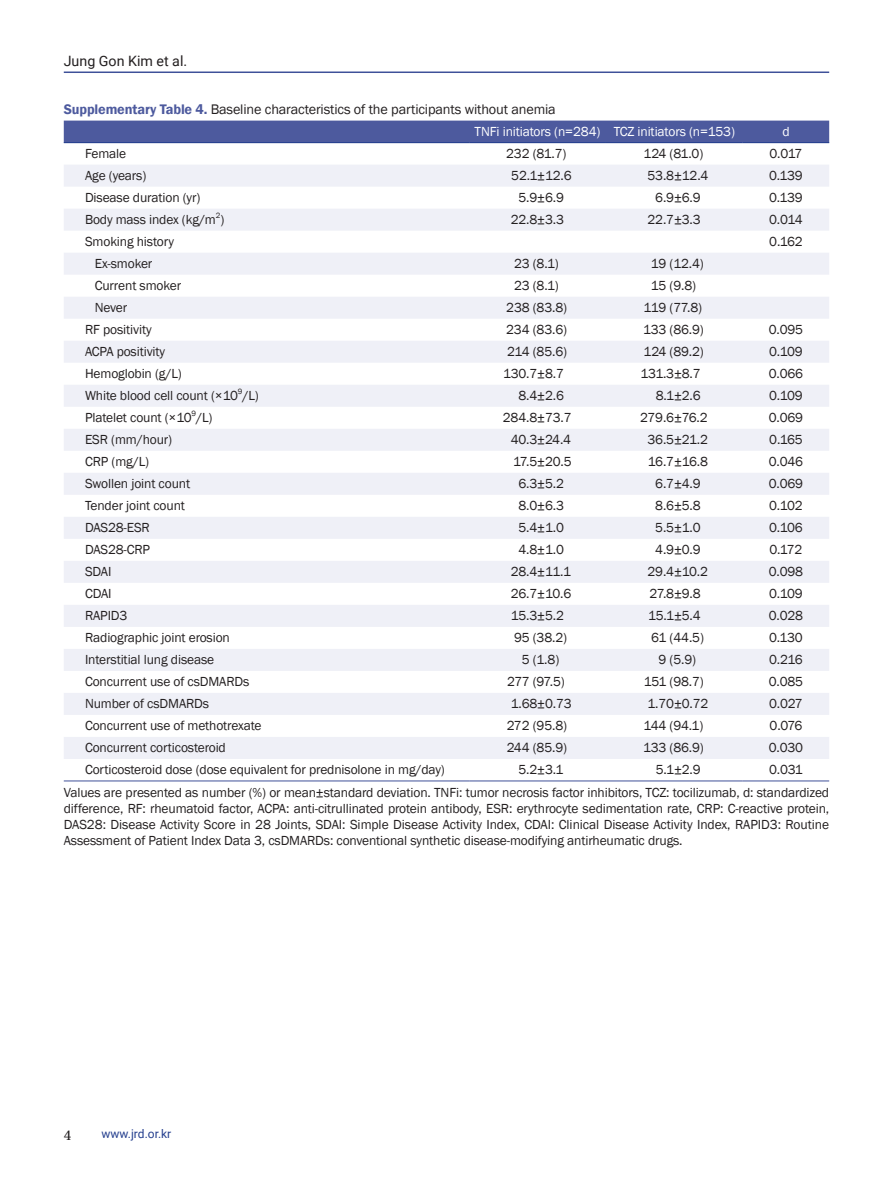
<style>
.page{position:relative;width:893px;height:1191px;background:#fff}
.page>*{position:absolute;margin:0;border:0;box-sizing:border-box;transform-origin:0 0}
.t1{font:15px "Utopia Std Capt";color:#231f20}
.t2{font:14.25px "Franklin Gothic";letter-spacing:-.01em;color:#231f20}
.t3{font:14.25px "Roboto";color:#231f20}
.t4{font:13.5px/16.2px "Franklin Gothic";letter-spacing:-.01em;color:#231f20}
.t5{font:13.5px "Franklin Gothic";letter-spacing:-.01em;color:#fff}
.t6{font:12px "Roboto";color:#253f8e}
.t7{font:7.8px "Franklin Gothic";color:#231f20}
.s1{font-weight:600;color:#4d5a9e}
</style>
<div class="page">
<hr style="left:64px;top:71px;width:765px;height:2px;background:#3f5199">
<div style="left:64px;top:121px;width:765px;height:21px;background:#4d5a9e"></div>
<svg style="left:64px;top:165px;width:765px;height:594px;fill:#f0f1f7"></svg>
<hr style="left:64px;top:142px;width:405px;height:1px;background:#253f8e">
<hr style="left:469px;top:142px;width:137px;height:1px;background:#253f8e">
<hr style="left:606px;top:142px;width:137px;height:1px;background:#253f8e">
<hr style="left:743px;top:142px;width:86px;height:1px;background:#253f8e">
<hr style="left:64px;top:780px;width:405px;height:1px;background:#3f5199">
<hr style="left:469px;top:780px;width:137px;height:1px;background:#3f5199">
<hr style="left:606px;top:780px;width:137px;height:1px;background:#3f5199">
<hr style="left:743px;top:780px;width:86px;height:1px;background:#3f5199">
<p class="t3" style="left:64px;top:51px;width:125px">Jung Gon Kim et al.</p>
<p class="t2" style="left:64px;top:100px;width:493px"><span class="s1">Supplementary Table 4.</span> Baseline characteristics of the participants without anemia</p>
<p class="t5" style="left:475px;top:123px;width:262px">TNFi initiators (n=284) TCZ initiators (n=153)</p>
<p class="t5" style="left:782px;top:123px;width:9px">d</p>
<p class="t4" style="left:85px;top:146px;width:43px">Female</p>
<p class="t4" style="left:506px;top:146px;width:62px">232 (81.7)</p>
<p class="t4" style="left:644px;top:146px;width:61px">124 (81.0)</p>
<p class="t4" style="left:769px;top:146px;width:35px">0.017</p>
<p class="t4" style="left:85px;top:168px;width:63px">Age (years)</p>
<p class="t4" style="left:511px;top:168px;width:62px">52.1±12.6</p>
<p class="t4" style="left:647px;top:168px;width:63px">53.8±12.4</p>
<p class="t4" style="left:769px;top:168px;width:35px">0.139</p>
<p class="t4" style="left:85px;top:190px;width:117px">Disease duration (yr)</p>
<p class="t4" style="left:518px;top:190px;width:47px">5.9±6.9</p>
<p class="t4" style="left:655px;top:190px;width:47px">6.9±6.9</p>
<p class="t4" style="left:769px;top:190px;width:35px">0.139</p>
<p class="t4" style="left:85px;top:212px;width:141px">Body mass index (kg/m )</p>
<p class="t7" style="left:216px;top:210px;width:6px">2</p>
<p class="t4" style="left:511px;top:212px;width:55px">22.8±3.3</p>
<p class="t4" style="left:647px;top:212px;width:55px">22.7±3.3</p>
<p class="t4" style="left:769px;top:212px;width:35px">0.014</p>
<p class="t4" style="left:85px;top:234px;width:91px">Smoking history</p>
<p class="t4" style="left:769px;top:234px;width:35px">0.162</p>
<p class="t4" style="left:95px;top:256px;width:59px">Ex-smoker</p>
<p class="t4" style="left:514px;top:256px;width:46px">23 (8.1)</p>
<p class="t4" style="left:651px;top:256px;width:54px">19 (12.4)</p>
<p class="t4" style="left:95px;top:278px;width:88px">Current smoker</p>
<p class="t4" style="left:514px;top:278px;width:46px">23 (8.1)</p>
<p class="t4" style="left:651px;top:278px;width:47px">15 (9.8)</p>
<p class="t4" style="left:95px;top:300px;width:34px">Never</p>
<p class="t4" style="left:506px;top:300px;width:62px">238 (83.8)</p>
<p class="t4" style="left:643px;top:300px;width:60px">119 (77.8)</p>
<p class="t4" style="left:85px;top:322px;width:68px">RF positivity</p>
<p class="t4" style="left:506px;top:322px;width:62px">234 (83.6)</p>
<p class="t4" style="left:643px;top:322px;width:62px">133 (86.9)</p>
<p class="t4" style="left:769px;top:322px;width:36px">0.095</p>
<p class="t4" style="left:85px;top:344px;width:82px">ACPA positivity</p>
<p class="t4" style="left:507px;top:344px;width:62px">214 (85.6)</p>
<p class="t4" style="left:644px;top:344px;width:62px">124 (89.2)</p>
<p class="t4" style="left:769px;top:344px;width:35px">0.109</p>
<p class="t4" style="left:85px;top:366px;width:98px">Hemoglobin (g/L)</p>
<p class="t4" style="left:503px;top:366px;width:62px">130.7±8.7</p>
<p class="t4" style="left:641px;top:366px;width:62px">131.3±8.7</p>
<p class="t4" style="left:769px;top:366px;width:36px">0.066</p>
<p class="t4" style="left:85px;top:388px;width:175px">White blood cell count (×10 /L)</p>
<p class="t7" style="left:238px;top:386px;width:6px">9</p>
<p class="t4" style="left:518px;top:388px;width:47px">8.4±2.6</p>
<p class="t4" style="left:656px;top:388px;width:46px">8.1±2.6</p>
<p class="t4" style="left:769px;top:388px;width:35px">0.109</p>
<p class="t7" style="left:192px;top:408px;width:6px">9</p>
<p class="t4" style="left:503px;top:410px;width:70px">284.8±73.7</p>
<p class="t4" style="left:640px;top:410px;width:69px">279.6±76.2</p>
<p class="t4" style="left:769px;top:410px;width:36px">0.069</p>
<p class="t4" style="left:85px;top:410px;width:129px">Platelet count (×10 /L)</p>
<p class="t4" style="left:85px;top:432px;width:89px">ESR (mm/hour)</p>
<p class="t4" style="left:511px;top:432px;width:62px">40.3±24.4</p>
<p class="t4" style="left:647px;top:432px;width:62px">36.5±21.2</p>
<p class="t4" style="left:769px;top:432px;width:35px">0.165</p>
<p class="t4" style="left:85px;top:454px;width:66px">CRP (mg/L)</p>
<p class="t4" style="left:513px;top:454px;width:60px">17.5±20.5</p>
<p class="t4" style="left:648px;top:454px;width:62px">16.7±16.8</p>
<p class="t4" style="left:769px;top:454px;width:36px">0.046</p>
<p class="t4" style="left:85px;top:476px;width:107px">Swollen joint count</p>
<p class="t4" style="left:518px;top:476px;width:47px">6.3±5.2</p>
<p class="t4" style="left:655px;top:476px;width:47px">6.7±4.9</p>
<p class="t4" style="left:769px;top:476px;width:36px">0.069</p>
<p class="t4" style="left:85px;top:498px;width:101px">Tender joint count</p>
<p class="t4" style="left:518px;top:498px;width:47px">8.0±6.3</p>
<p class="t4" style="left:655px;top:498px;width:47px">8.6±5.8</p>
<p class="t4" style="left:769px;top:498px;width:35px">0.102</p>
<p class="t4" style="left:85px;top:520px;width:66px">DAS28-ESR</p>
<p class="t4" style="left:518px;top:520px;width:47px">5.4±1.0</p>
<p class="t4" style="left:655px;top:520px;width:47px">5.5±1.0</p>
<p class="t4" style="left:769px;top:520px;width:35px">0.106</p>
<p class="t4" style="left:85px;top:542px;width:67px">DAS28-CRP</p>
<p class="t4" style="left:518px;top:542px;width:47px">4.8±1.0</p>
<p class="t4" style="left:655px;top:542px;width:47px">4.9±0.9</p>
<p class="t4" style="left:769px;top:542px;width:35px">0.172</p>
<p class="t4" style="left:85px;top:564px;width:28px">SDAI</p>
<p class="t4" style="left:511px;top:564px;width:62px">28.4±11.1</p>
<p class="t4" style="left:647px;top:564px;width:62px">29.4±10.2</p>
<p class="t4" style="left:769px;top:564px;width:36px">0.098</p>
<p class="t4" style="left:85px;top:586px;width:28px">CDAI</p>
<p class="t4" style="left:511px;top:586px;width:62px">26.7±10.6</p>
<p class="t4" style="left:650px;top:586px;width:53px">27.8±9.8</p>
<p class="t4" style="left:769px;top:586px;width:35px">0.109</p>
<p class="t4" style="left:85px;top:608px;width:44px">RAPID3</p>
<p class="t4" style="left:511px;top:608px;width:55px">15.3±5.2</p>
<p class="t4" style="left:648px;top:608px;width:54px">15.1±5.4</p>
<p class="t4" style="left:769px;top:608px;width:36px">0.028</p>
<p class="t4" style="left:85px;top:630px;width:146px">Radiographic joint erosion</p>
<p class="t4" style="left:514px;top:630px;width:55px">95 (38.2)</p>
<p class="t4" style="left:651px;top:630px;width:54px">61 (44.5)</p>
<p class="t4" style="left:769px;top:630px;width:35px">0.130</p>
<p class="t4" style="left:85px;top:652px;width:131px">Interstitial lung disease</p>
<p class="t4" style="left:522px;top:652px;width:39px">5 (1.8)</p>
<p class="t4" style="left:659px;top:652px;width:39px">9 (5.9)</p>
<p class="t4" style="left:769px;top:652px;width:35px">0.216</p>
<p class="t4" style="left:85px;top:674px;width:166px">Concurrent use of csDMARDs</p>
<p class="t4" style="left:507px;top:674px;width:59px">277 (97.5)</p>
<p class="t4" style="left:644px;top:674px;width:61px">151 (98.7)</p>
<p class="t4" style="left:769px;top:674px;width:36px">0.085</p>
<p class="t4" style="left:85px;top:696px;width:126px">Number of csDMARDs</p>
<p class="t4" style="left:511px;top:696px;width:62px">1.68±0.73</p>
<p class="t4" style="left:648px;top:696px;width:62px">1.70±0.72</p>
<p class="t4" style="left:769px;top:696px;width:35px">0.027</p>
<p class="t4" style="left:85px;top:718px;width:178px">Concurrent use of methotrexate</p>
<p class="t4" style="left:507px;top:718px;width:62px">272 (95.8)</p>
<p class="t4" style="left:643px;top:718px;width:61px">144 (94.1)</p>
<p class="t4" style="left:769px;top:718px;width:34px">0.076</p>
<p class="t4" style="left:85px;top:740px;width:142px">Concurrent corticosteroid</p>
<p class="t4" style="left:507px;top:740px;width:62px">244 (85.9)</p>
<p class="t4" style="left:643px;top:740px;width:62px">133 (86.9)</p>
<p class="t4" style="left:769px;top:740px;width:36px">0.030</p>
<p class="t4" style="left:85px;top:762px;width:361px">Corticosteroid dose (dose equivalent for prednisolone in mg/day)</p>
<p class="t4" style="left:518px;top:762px;width:46px">5.2±3.1</p>
<p class="t4" style="left:656px;top:762px;width:46px">5.1±2.9</p>
<p class="t4" style="left:64px;top:759px;width:767px;line-height:22.4px;text-indent:705px">0.031<br>Values are presented as number (%) or mean±standard deviation. TNFi: tumor necrosis factor inhibitors, TCZ: tocilizumab, d: standardized</p>
<p class="t4" style="left:64px;top:800px;width:767px;text-align:justify">difference, RF: rheumatoid factor, ACPA: anti-citrullinated protein antibody, ESR: erythrocyte sedimentation rate, CRP: C-reactive protein, DAS28: Disease Activity Score in 28 Joints, SDAI: Simple Disease Activity Index, CDAI: Clinical Disease Activity Index, RAPID3: Routine Assessment of Patient Index Data 3, csDMARDs: conventional synthetic disease-modifying antirheumatic drugs.</p>
<p class="t1" style="left:64px;top:1126px;width:9px">4</p>
<p class="t6" style="left:102px;top:1125px;width:71px">www.jrd.or.kr</p>
</div>
